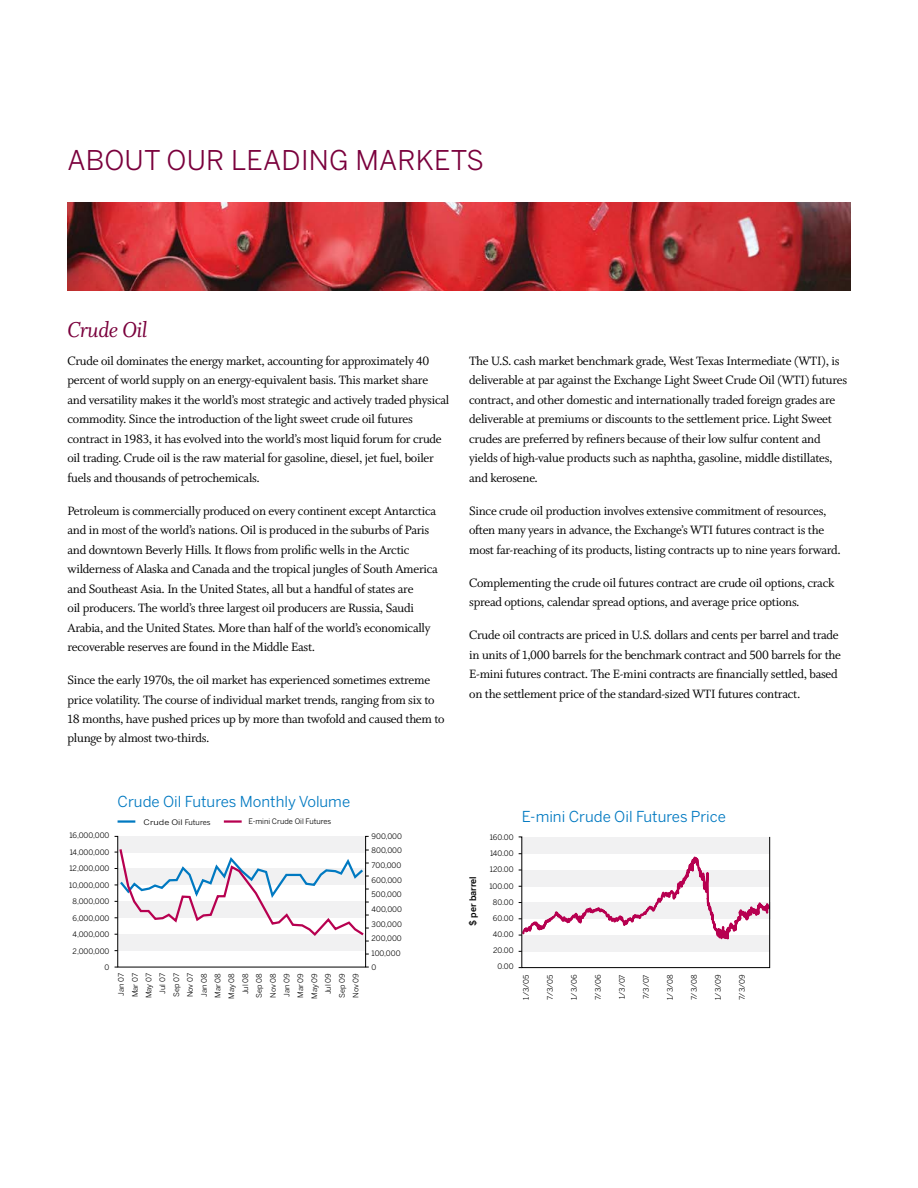
<style>
.page{position:relative;width:918px;height:1188px;background:#fff}
.page>*{position:absolute;margin:0;border:0;box-sizing:border-box;transform-origin:0 0}
.t1{font:27px "Benton Sans";letter-spacing:.01em;color:#7a003c}
.t2{font:24px "Whitman Italic LF";letter-spacing:-.02em;color:#7a003c}
.t3{font:15px "Benton Sans";color:#0079c1}
.t4{font:13.5px/19.5px "Whitman Roman LF";letter-spacing:-.02em;color:#000}
.t5{font:500 9px "Benton Sans";color:#000}
.t6{font:7.5px/13.8px "Benton Sans";color:#000;text-align:right}
.t7{font:7.5px "Benton Sans";color:#000;scale:1.21 1}
</style>
<div class="page">
<img style="left:67px;top:202px;width:783px;height:88px">
<svg style="left:518px;top:836px;width:252px;height:132px"></svg>
<hr style="left:118px;top:820px;width:17px;height:3px;background:#0079c1">
<hr style="left:224px;top:820px;width:18px;height:3px;background:#b70050">
<svg style="left:114px;top:836px;width:255px;height:132px"></svg>
<h1 class="t1" style="left:67px;top:144px;width:181px">ABOUT OUR LEAD</h1>
<h1 class="t1" style="left:301px;top:144px;width:97px">ING MARKE</h1>
<h1 class="t1" style="left:451px;top:144px;width:31px">TS</h1>
<h2 class="t2" style="left:67px;top:317px;width:81px">Crude Oil</h2>
<p class="t4" style="left:67px;top:352px;width:383px">Crude oil dominates the energy market, accounting for approximately 40 percent of world supply on an energy-equivalent basis. This market share and versatility makes it the world’s most strategic and actively traded physical commodity. Since the introduction of the light sweet crude oil futures contract in 1983, it has evolved into the world’s most liquid forum for crude oil trading. Crude oil is the raw material for gasoline, diesel, jet fuel, boiler fuels and thousands of petrochemicals.</p>
<p class="t4" style="left:68px;top:502px;width:372px">Petroleum is commercially produced on every continent except Antarctica and in most of the world’s nations. Oil is produced in the suburbs of Paris and downtown Beverly Hills. It flows from prolific wells in the Arctic wilderness of Alaska and Canada and the tropical jungles of South America and Southeast Asia. In the United States, all but a handful of states are<br>oil producers. The world’s three largest oil producers are Russia, Saudi Arabia, and the United States. More than half of the world’s economically recoverable reserves are found in the Middle East.</p>
<p class="t4" style="left:68px;top:671px;width:379px">Since the early 1970s, the oil market has experienced sometimes extreme price volatility. The course of individual market trends, ranging from six to 18 months, have pushed prices up by more than twofold and caused them to plunge by almost two-thirds.</p>
<p class="t4" style="left:469px;top:352px;width:380px">The U.S. cash market benchmark grade, West Texas Intermediate (WTI), is deliverable at par against the Exchange Light Sweet Crude Oil (WTI) futures contract, and other domestic and internationally traded foreign grades are deliverable at premiums or discounts to the settlement price. Light Sweet crudes are preferred by refiners because of their low sulfur content and yields of high-value products such as naphtha, gasoline, middle distillates, and kerosene.</p>
<p class="t4" style="left:469px;top:502px;width:373px">Since crude oil production involves extensive commitment of resources, often many years in advance, the Exchange’s WTI futures contract is the most far-reaching of its products, listing contracts up to nine years forward.</p>
<p class="t4" style="left:469px;top:574px;width:367px">Complementing the crude oil futures contract are crude oil options, crack spread options, calendar spread options, and average price options.</p>
<p class="t4" style="left:469px;top:626px;width:373px">Crude oil contracts are priced in U.S. dollars and cents per barrel and trade in units of 1,000 barrels for the benchmark contract and 500 barrels for the E-mini futures contract. The E-mini contracts are financially settled, based on the settlement price of the standard-sized WTI futures contract.</p>
<p class="t6" style="left:69px;top:829px;width:42px">16,000,000</p>
<p class="t6" style="left:70px;top:845px;width:41px">14,000,000</p>
<p class="t6" style="left:69px;top:862px;width:42px">12,000,000</p>
<p class="t6" style="left:69px;top:878px;width:42px">10,000,000</p>
<p class="t6" style="left:73px;top:895px;width:38px">8,000,000</p>
<p class="t6" style="left:73px;top:911px;width:38px">6,000,000</p>
<p class="t6" style="left:73px;top:928px;width:38px">4,000,000</p>
<p class="t6" style="left:73px;top:944px;width:38px">2,000,000</p>
<p class="t6" style="left:105px;top:961px;width:6px">0</p>
<p class="t3" style="left:118px;top:793px;width:234px">Crude Oil Futures Monthly Volume</p>
<p class="t7" style="left:144px;top:817px;width:57px">Crude Oil Futures</p>
<p class="t6" style="left:248px;top:815px;width:84px">E-mini Crude Oil Futures</p>
<p class="t6" style="left:114px;top:999px;width:27px;rotate:-90deg">Jan 07<br>Mar 07<br>May 07<br>Jul 07<br>Sep 07<br>N ov 07<br>Jan 08<br>Mar 08<br>May 08<br>Jul 08<br>Sep 08<br>N ov 08<br>Jan 09<br>Mar 09<br>May 09<br>Jul 09<br>Sep 09<br>N ov 09</p>
<p class="t6" style="left:372px;top:829px;width:32px;line-height:14.7px;text-align:left">900,000<br>800,000<br>700,000<br>600,000<br>500,000<br>400,000<br>300,000<br>200,000<br>100,000<br>0</p>
<p class="t5" style="left:468px;top:926px;width:52px;rotate:-90deg">$ per barrel</p>
<p class="t6" style="left:489px;top:830px;width:26px;line-height:16px">160.00<br>140.00<br>120.00<br>100.00<br>80.00<br>60.00<br>40.00<br>20.00<br>0.00</p>
<p class="t3" style="left:522px;top:808px;width:206px">E-mini Crude Oil Futures Price</p>
<p class="t6" style="left:519px;top:1000px;width:27px;rotate:-90deg">1/3/05</p>
<p class="t6" style="left:543px;top:1000px;width:27px;rotate:-90deg">7/3/05</p>
<p class="t6" style="left:567px;top:1000px;width:27px;rotate:-90deg">1/3/06</p>
<p class="t6" style="left:591px;top:1000px;width:27px;rotate:-90deg">7/3/06</p>
<p class="t6" style="left:615px;top:999px;width:26px;rotate:-90deg">1/3/07</p>
<p class="t6" style="left:639px;top:999px;width:26px;rotate:-90deg">7/3/07</p>
<p class="t6" style="left:663px;top:1000px;width:27px;rotate:-90deg">1/3/08</p>
<p class="t6" style="left:687px;top:1000px;width:27px;rotate:-90deg">7/3/08</p>
<p class="t6" style="left:711px;top:1000px;width:27px;rotate:-90deg">1/3/09</p>
<p class="t6" style="left:735px;top:1000px;width:27px;rotate:-90deg">7/3/09</p>
</div>
